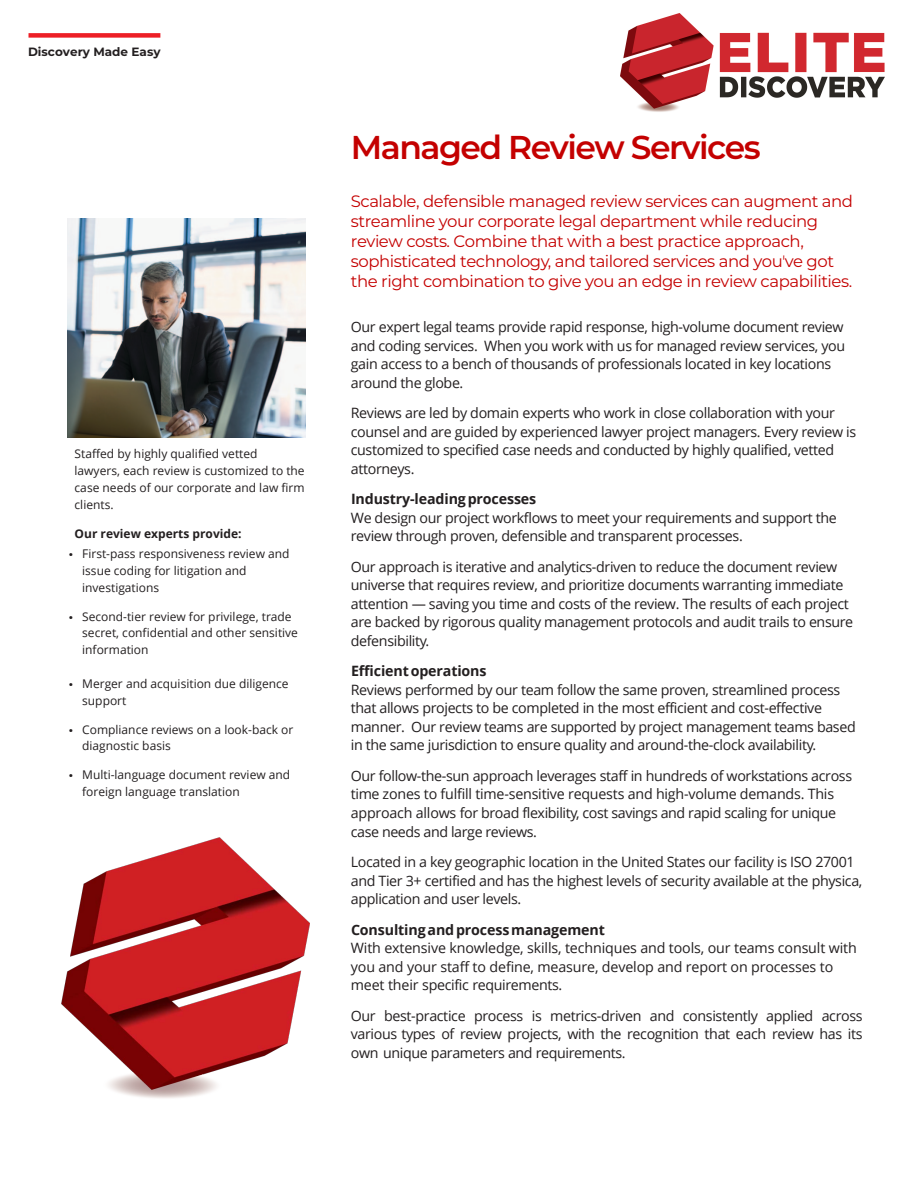
<style>
.page{position:relative;width:918px;height:1188px;background:#fff}
.page>*{position:absolute;margin:0;border:0;box-sizing:border-box;transform-origin:0 0}
.t1{font:600 33px "Montserrat";letter-spacing:-.045em;color:#c40000}
.t2{font:16.5px/19.8px "Montserrat";letter-spacing:-.025em;color:#c40000}
.t3{font:14.25px/18.6px "Open Sans";letter-spacing:-.025em;color:#231f20}
.t4{font:700 14.25px "Open Sans";letter-spacing:-.01em;color:#231f20}
.t5{font:12px/16.8px "Open Sans";color:#231f20}
.t6{font:700 12px "Open Sans";color:#231f20}
.t7{font:700 12px "Montserrat";color:#231f20}
.s1{font-family:"Kievit Pro"}
</style>
<div class="page">
<img style="left:67px;top:219px;width:239px;height:218px">
<img style="left:620px;top:14px;width:264px;height:98px">
<div style="left:29px;top:33px;width:131px;height:5px;background:#ed1f26"></div>
<img style="left:62px;top:838px;width:247px;height:260px">
<p class="t7" style="left:28px;top:44px;width:134px">Discovery Made Easy</p>
<p class="t5" style="left:75px;top:445px;width:232px">Staffed by highly qualified vetted lawyers, each review is customized to the case needs of our corporate and law firm clients.</p>
<p class="t6" style="left:75px;top:525px;width:169px">Our review experts provide:</p>
<p class="t5" style="left:82px;top:545px;width:209px;text-indent:-14px"><span class="s1">•</span> First-pass responsiveness review and issue coding for litigation and investigations</p>
<p class="t5" style="left:82px;top:607px;width:217px;text-indent:-14px"><span class="s1">•</span> Second-tier review for privilege, trade secret, confidential and other sensitive information</p>
<p class="t5" style="left:82px;top:675px;width:208px;text-indent:-14px"><span class="s1">•</span> Merger and acquisition due diligence support</p>
<p class="t5" style="left:82px;top:721px;width:213px;text-indent:-14px"><span class="s1">•</span> Compliance reviews on a look-back or diagnostic basis</p>
<p class="t5" style="left:82px;top:766px;width:210px;text-indent:-14px"><span class="s1">•</span> Multi-language document review and foreign language translation</p>
<h1 class="t1" style="left:351px;top:124px;width:412px">Managed Review Services</h1>
<p class="t2" style="left:351px;top:191px;width:504px">Scalable, defensible managed review services can augment and streamline your corporate legal department while reducing review costs. Combine that with a best practice approach, sophisticated technology, and tailored services and youʼve got the right combination to give you an edge in review capabilities.</p>
<p class="t3" style="left:351px;top:317px;width:496px">Our expert legal teams provide rapid response, high-volume document review and coding services. When you work with us for managed review services, you gain access to a bench of thousands of professionals located in key locations around the globe.</p>
<p class="t3" style="left:351px;top:403px;width:507px">Reviews are led by domain experts who work in close collaboration with your counsel and are guided by experienced lawyer project managers. Every review is customized to specified case needs and conducted by highly qualified, vetted attorneys.</p>
<p class="t4" style="left:351px;top:489px;width:187px">Industry-leadingprocesses</p>
<p class="t3" style="left:351px;top:508px;width:488px">We design our project workflows to meet your requirements and support the review through proven, defensible and transparent processes.</p>
<p class="t3" style="left:351px;top:557px;width:504px">Our approach is iterative and analytics-driven to reduce the document review universe that requires review, and prioritize documents warranting immediate attention — saving you time and costs of the review. The results of each project are backed by rigorous quality management protocols and audit trails to ensure defensibility.</p>
<p class="t4" style="left:351px;top:661px;width:137px">Efficientoperations</p>
<p class="t3" style="left:351px;top:680px;width:506px">Reviews performed by our team follow the same proven, streamlined process that allows projects to be completed in the most efficient and cost-effective manner. Our review teams are supported by project management teams based in the same jurisdiction to ensure quality and around-the-clock availability.</p>
<p class="t3" style="left:351px;top:766px;width:503px">Our follow-the-sun approach leverages staff in hundreds of workstations across time zones to fulfill time-sensitive requests and high-volume demands. This approach allows for broad flexibility, cost savings and rapid scaling for unique case needs and large reviews.</p>
<p class="t3" style="left:351px;top:852px;width:513px">Located in a key geographic location in the United States our facility is ISO 27001 and Tier 3+ certified and has the highest levels of security available at the physica, application and user levels.</p>
<p class="t4" style="left:351px;top:919px;width:255px">Consultingandprocessmanagement</p>
<p class="t3" style="left:351px;top:938px;width:508px">With extensive knowledge, skills, techniques and tools, our teams consult with you and your staff to define, measure, develop and report on processes to meet their specific requirements.</p>
<p class="t3" style="left:351px;top:1006px;width:513px;text-align:justify">Our best-practice process is metrics-driven and consistently applied across various types of review projects, with the recognition that each review has its own unique parameters and requirements.</p>
</div>
